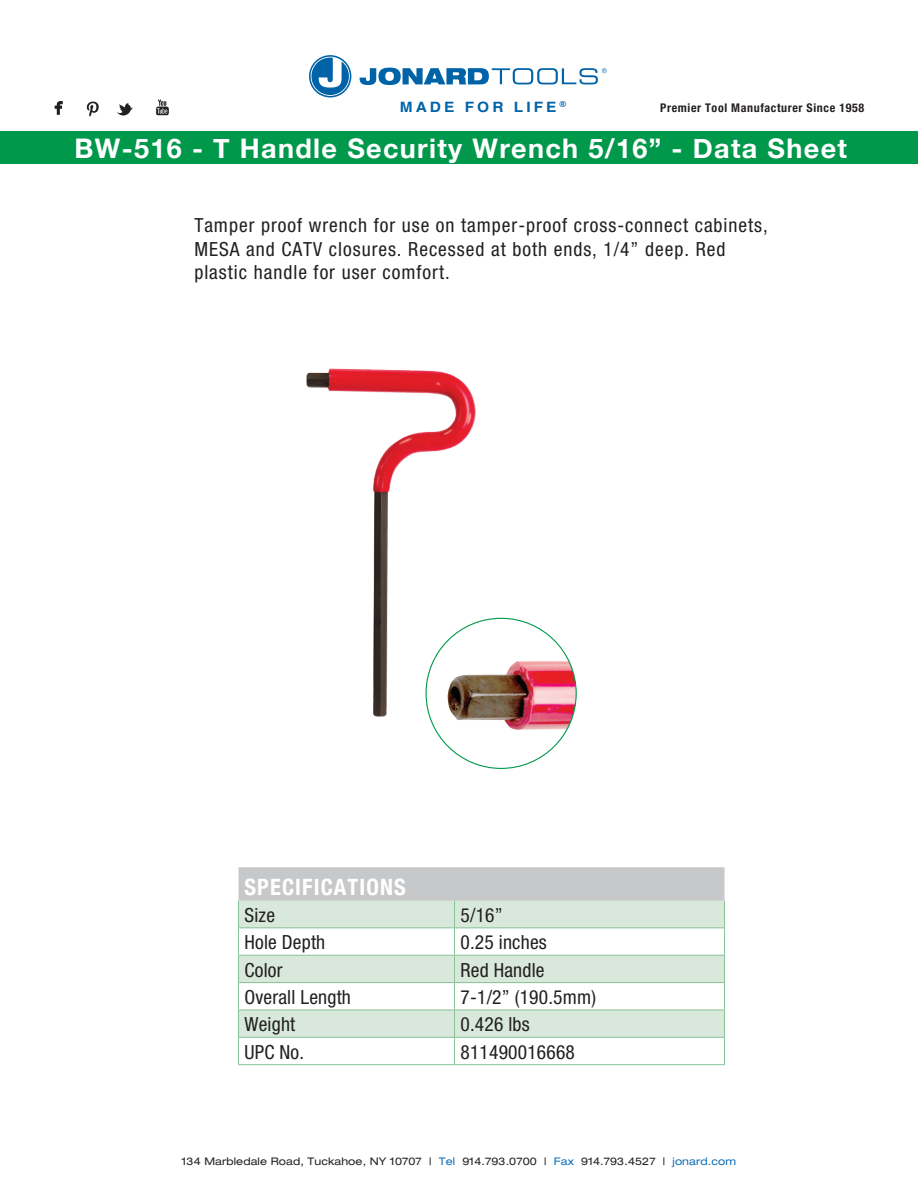
<style>
.page{position:relative;width:918px;height:1188px;background:#fff}
.page>*{position:absolute;margin:0;border:0;box-sizing:border-box;transform-origin:0 0}
.t1{font:700 27px "Helvetica Neue";letter-spacing:.05em;color:#fff}
.t2{font:700 condensed 22.5px "Helvetica Neue";letter-spacing:.05em;color:#fff}
.t3{font:condensed 19.5px/23.4px "Helvetica Neue";letter-spacing:.05em;color:#231f20}
.t4{font:condensed 19.5px "Helvetica Neue";letter-spacing:.01em;color:#231f20}
.t5{font:700 14.25px "Helvetica";letter-spacing:.2em;color:#0163a7;scale:1.08 1}
.t6{font:700 condensed 12px "Helvetica Neue";letter-spacing:.05em;color:#231f20}
.t7{font:expanded 10.5px "Helvetica Neue";letter-spacing:.01em;color:#231f20}
.s1{color:#0e6eb8}
</style>
<div class="page">
<svg style="left:360px;top:68px;width:247px;height:17px"></svg>
<svg style="left:309px;top:55px;width:42px;height:43px"></svg>
<div style="left:0;top:131px;width:918px;height:32px;background:#00994c"></div>
<img style="left:54px;top:99px;width:115px;height:18px">
<svg style="left:238px;top:867px;width:487px;height:197px"></svg>
<hr style="left:238px;top:1064px;width:217px;height:1px;background:#88c297">
<hr style="left:455px;top:1064px;width:270px;height:1px;background:#88c297">
<img style="left:306px;top:373px;width:150px;height:344px">
<img style="left:447px;top:661px;width:129px;height:69px">
<p class="t5" style="left:400px;top:95px;width:155px">MADE FOR LIFE <sup>®</sup></p>
<p class="t6" style="left:660px;top:101px;width:205px">Premier Tool Manufacturer Since 1958</p>
<h1 class="t1" style="left:75px;top:127px;width:774px">BW-516 - T Handle Security Wrench 5/16” - Data Sheet</h1>
<p class="t3" style="left:194px;top:214px;width:575px">Tamper proof wrench for use on tamper-proof cross-connect cabinets,<br>MESA and CATV closures. Recessed at both ends, 1/4” deep. Red plastic handle for user comfort.</p>
<p class="t2" style="left:245px;top:868px;width:163px">SPECIFICATIONS</p>
<p class="t3" style="left:245px;top:903px;width:32px">Size</p>
<p class="t3" style="left:461px;top:903px;width:44px">5/16”</p>
<p class="t4" style="left:245px;top:931px;width:82px">Hole Depth</p>
<p class="t4" style="left:461px;top:931px;width:88px">0.25 inches</p>
<p class="t3" style="left:245px;top:958px;width:39px">Color</p>
<p class="t4" style="left:461px;top:958px;width:86px">Red Handle</p>
<p class="t4" style="left:245px;top:986px;width:108px">Overall Length</p>
<p class="t3" style="left:461px;top:985px;width:137px">7-1/2” (190.5mm)</p>
<p class="t3" style="left:245px;top:1013px;width:52px">Weight</p>
<p class="t3" style="left:461px;top:1013px;width:71px">0.426 lbs</p>
<p class="t3" style="left:245px;top:1040px;width:61px">UPC No.</p>
<p class="t4" style="left:461px;top:1040px;width:116px">811490016668</p>
<p class="t7" style="left:182px;top:1154px;width:556px">134 Marbledale Road, Tuckahoe, NY 10707 | <span class="s1">Tel</span> 914.793.0700 | <span class="s1">Fax</span> 914.793.4527 | <span class="s1">jonard.com</span></p>
</div>
